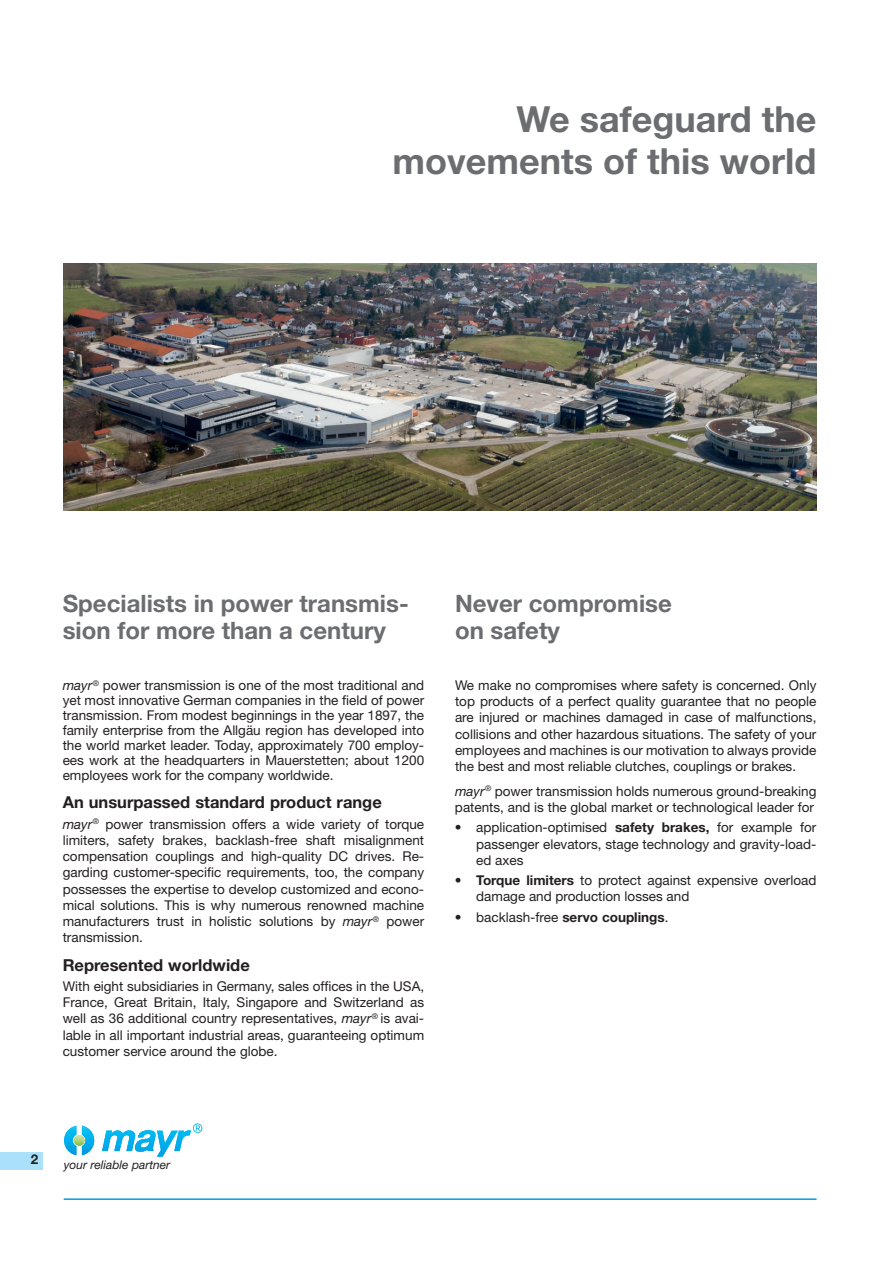
<style>
.page{position:relative;width:893px;height:1263px;background:#fff}
.page>*{position:absolute;margin:0;border:0;box-sizing:border-box;transform-origin:0 0}
.t1{font:700 36px/42px "Helvetica Neue LT Pro";color:#6c6d70;text-align:right}
.t2{font:700 24px/27px "Helvetica Neue LT Pro";color:#6c6d70}
.t3{font:700 16.5px "Helvetica Neue LT Pro";color:#231f20}
.t4{font:13.5px/16.2px "Helvetica Neue LT Pro";color:#231f20;text-align:justify}
.t5{font:700 13.5px "Helvetica Neue LT Pro";color:#231f20}
.t6{font:italic 12px "Helvetica Neue LT Pro";color:#231f20}
.s1{font-style:italic}
.s2{font-weight:700}
</style>
<div class="page">
<svg style="left:64px;top:1126px;width:30px;height:29px"></svg>
<svg style="left:102px;top:1123px;width:100px;height:34px"></svg>
<img style="left:64px;top:264px;width:752px;height:246px">
<hr style="left:64px;top:1198px;width:752px;height:2px;background:#00a1e3">
<div style="left:0;top:1152px;width:43px;height:17px;background:#aae0f9"></div>
<h1 class="t1" style="left:393px;top:97px;width:425px">We safeguard the movements of this world</h1>
<h2 class="t2" style="left:63px;top:590px;width:348px">Specialists in power transmis&shy;sion for more than a century</h2>
<p class="t4" style="left:63px;top:677px;width:363px;line-height:15px"><span class="s1">mayr</span><sup>®</sup> power transmission is one of the most traditional and yet most innovative German companies in the field of power transmission. From modest beginnings in the year 1897, the family enterprise from the Allgäu region has developed into the world market leader. Today, approximately 700 employ&shy;ees work at the headquarters in Mauerstetten; about 1200 employees work for the company worldwide.</p>
<p class="t3" style="left:63px;top:792px;width:321px">An unsurpassed standard product range</p>
<p class="t4" style="left:63px;top:815px;width:363px"><span class="s1">mayr</span><sup>®</sup> power transmission offers a wide variety of torque limiters, safety brakes, backlash-free shaft misalignment compensation couplings and high-quality DC drives. Re&shy;garding customer-specific requirements, too, the company possesses the expertise to develop customized and econo&shy;mical solutions. This is why numerous renowned machine manufacturers trust in holistic solutions by <span class="s1">mayr</span><sup>®</sup> power transmission.</p>
<p class="t3" style="left:63px;top:954px;width:189px">Represented worldwide</p>
<p class="t4" style="left:63px;top:978px;width:363px">With eight subsidiaries in Germany, sales offices in the USA, France, Great Britain, Italy, Singapore and Switzerland as well as 36 additional country representatives, <span class="s1">mayr</span><sup>®</sup> is avai&shy;lable in all important industrial areas, guaranteeing optimum customer service around the globe.</p>
<h2 class="t2" style="left:455px;top:590px;width:218px">Never compromise on safety</h2>
<p class="t4" style="left:455px;top:677px;width:363px">We make no compromises where safety is concerned. Only top products of a perfect quality guarantee that no people are injured or machines damaged in case of malfunctions, collisions and other hazardous situations. The safety of your employees and machines is our motivation to always provide the best and most reliable clutches, couplings or brakes.</p>
<p class="t4" style="left:455px;top:782px;width:363px"><span class="s1">mayr</span><sup>®</sup> power transmission holds numerous ground-breaking patents, and is the global market or technological leader for</p>
<p class="t4" style="left:476px;top:819px;width:342px;text-indent:-21px">• application-optimised <span class="s2">safety brakes,</span> for example for passenger elevators, stage technology and gravity-load&shy;ed axes</p>
<p class="t4" style="left:476px;top:872px;width:342px;text-indent:-21px"><span class="s2">• Torque limiters</span> to protect against expensive overload damage and production losses and</p>
<p class="t4" style="left:455px;top:909px;width:215px">• backlash-free <span class="s2">servo couplings</span>.</p>
<p class="t5" style="left:31px;top:1151px;width:9px">2</p>
<p class="t6" style="left:64px;top:1158px;width:108px">your reliable partner</p>
</div>
